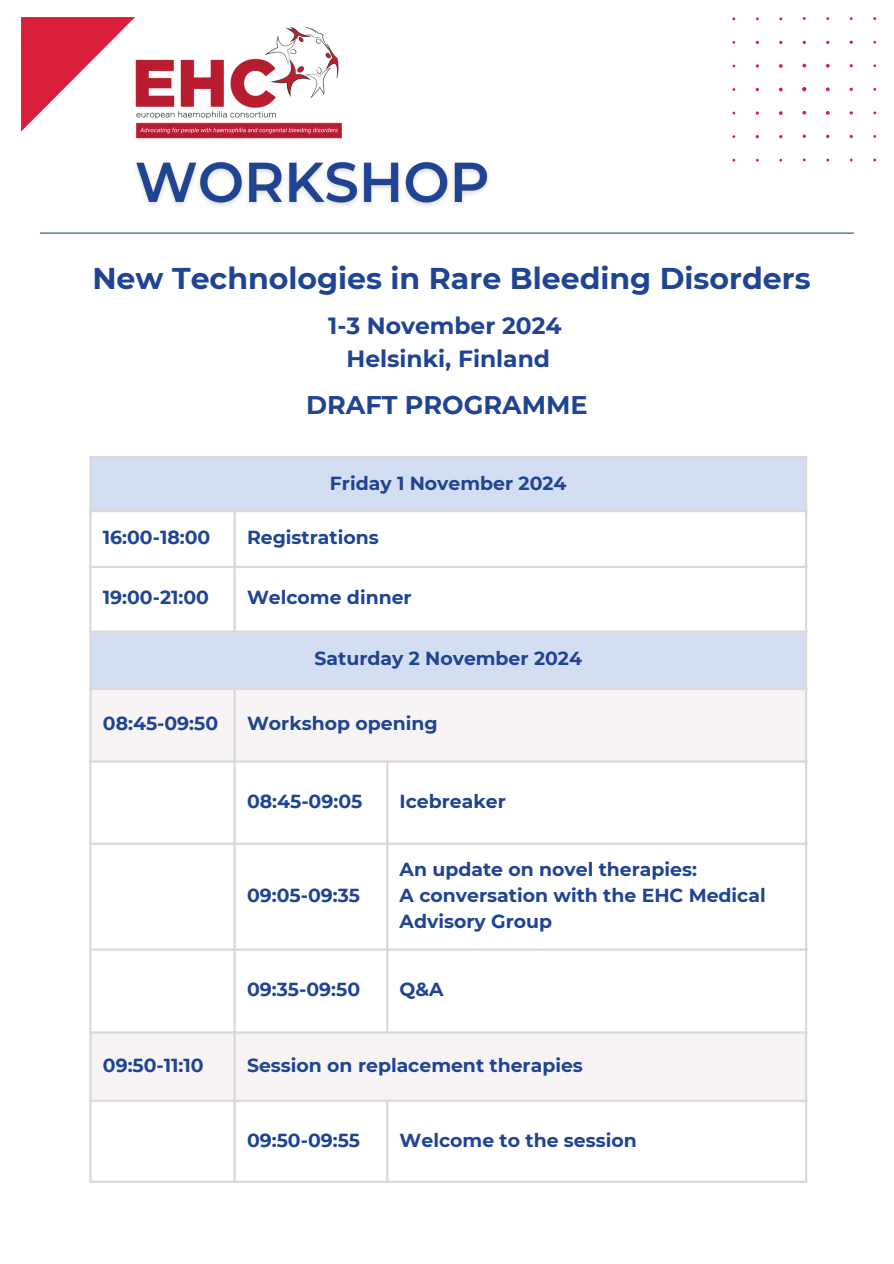
<style>
.page{position:relative;width:894px;height:1264px;background:#fff}
.page>*{position:absolute;margin:0;border:0;box-sizing:border-box;transform-origin:0 0}
.t1{font:700 30px "Montserrat";color:#1f4493}
.t2{font:700 25.5px "Montserrat";color:#1f4493}
.t3{font:700 23.4px "Montserrat";color:#1f4493}
.t4{font:700 18.9px/25.8px "Montserrat";color:#1f4493}
</style>
<div class="page">
<svg style="left:21px;top:17px;width:99px;height:115px"></svg>
<hr style="left:40px;top:232px;width:813px;height:2px;background:#1f4493">
<svg style="left:732px;top:17px;width:143px;height:144px"></svg>
<img style="left:120px;top:17px;width:222px;height:122px">
<div style="left:92px;top:458px;width:712px;height:52px;background:#d4def2"></div>
<div style="left:92px;top:633px;width:712px;height:54px;background:#d4def2"></div>
<svg style="left:92px;top:690px;width:712px;height:409px"></svg>
<hr style="left:89px;top:458px;width:3px;height:722px;background:#d9d9d9">
<hr style="left:233px;top:512px;width:3px;height:118px;background:#d9d9d9">
<hr style="left:233px;top:690px;width:3px;height:490px;background:#d9d9d9">
<hr style="left:386px;top:762px;width:2px;height:269px;background:#d9d9d9">
<hr style="left:386px;top:1101px;width:2px;height:79px;background:#d9d9d9">
<hr style="left:804px;top:458px;width:3px;height:722px;background:#d9d9d9">
<hr style="left:89px;top:456px;width:718px;height:2px;background:#d9d9d9">
<hr style="left:89px;top:510px;width:718px;height:2px;background:#d9d9d9">
<hr style="left:89px;top:566px;width:718px;height:2px;background:#d9d9d9">
<hr style="left:89px;top:630px;width:718px;height:3px;background:#d9d9d9">
<hr style="left:89px;top:687px;width:718px;height:3px;background:#d9d9d9">
<hr style="left:89px;top:760px;width:718px;height:2px;background:#d9d9d9">
<hr style="left:89px;top:842px;width:718px;height:2px;background:#d9d9d9">
<hr style="left:89px;top:948px;width:718px;height:2px;background:#d9d9d9">
<hr style="left:89px;top:1031px;width:718px;height:2px;background:#d9d9d9">
<hr style="left:89px;top:1099px;width:718px;height:2px;background:#d9d9d9">
<hr style="left:89px;top:1180px;width:718px;height:2px;background:#d9d9d9">
<img style="left:136px;top:162px;width:352px;height:44px">
<p class="t1" style="left:92px;top:260px;width:719px">New Technologies in Rare Bleeding Disorders</p>
<p class="t3" style="left:328px;top:311px;width:235px">1-3 November 2024</p>
<p class="t3" style="left:346px;top:344px;width:205px">Helsinki, Finland</p>
<p class="t2" style="left:306px;top:389px;width:283px">DRAFT PROGRAMME</p>
<p class="t4" style="left:330px;top:470px;width:238px">Friday 1 November 2024</p>
<p class="t4" style="left:103px;top:524px;width:109px">16:00-18:00</p>
<h2 class="t4" style="left:247px;top:524px;width:133px">Registrations</h2>
<p class="t4" style="left:103px;top:584px;width:108px">19:00-21:00</p>
<p class="t4" style="left:247px;top:584px;width:166px">Welcome dinner</p>
<p class="t4" style="left:314px;top:645px;width:269px">Saturday 2 November 2024</p>
<h3 class="t4" style="left:103px;top:710px;width:117px">08:45-09:50</h3>
<p class="t4" style="left:247px;top:710px;width:192px">Workshop opening</p>
<p class="t4" style="left:247px;top:788px;width:117px">08:45-09:05</p>
<p class="t4" style="left:399px;top:788px;width:108px">Icebreaker</p>
<p class="t4" style="left:247px;top:882px;width:115px">09:05-09:35</p>
<p class="t4" style="left:399px;top:856px;width:299px">An update on novel therapies:</p>
<p class="t4" style="left:399px;top:882px;width:367px">A conversation with the EHC Medical<br>Advisory Group</p>
<p class="t4" style="left:247px;top:976px;width:115px">09:35-09:50</p>
<p class="t4" style="left:399px;top:976px;width:46px">Q&amp;A</p>
<p class="t4" style="left:103px;top:1052px;width:102px">09:50-11:10</p>
<p class="t4" style="left:247px;top:1052px;width:337px">Session on replacement therapies</p>
<p class="t4" style="left:247px;top:1127px;width:115px">09:50-09:55</p>
<p class="t4" style="left:399px;top:1127px;width:238px">Welcome to the session</p>
</div>
